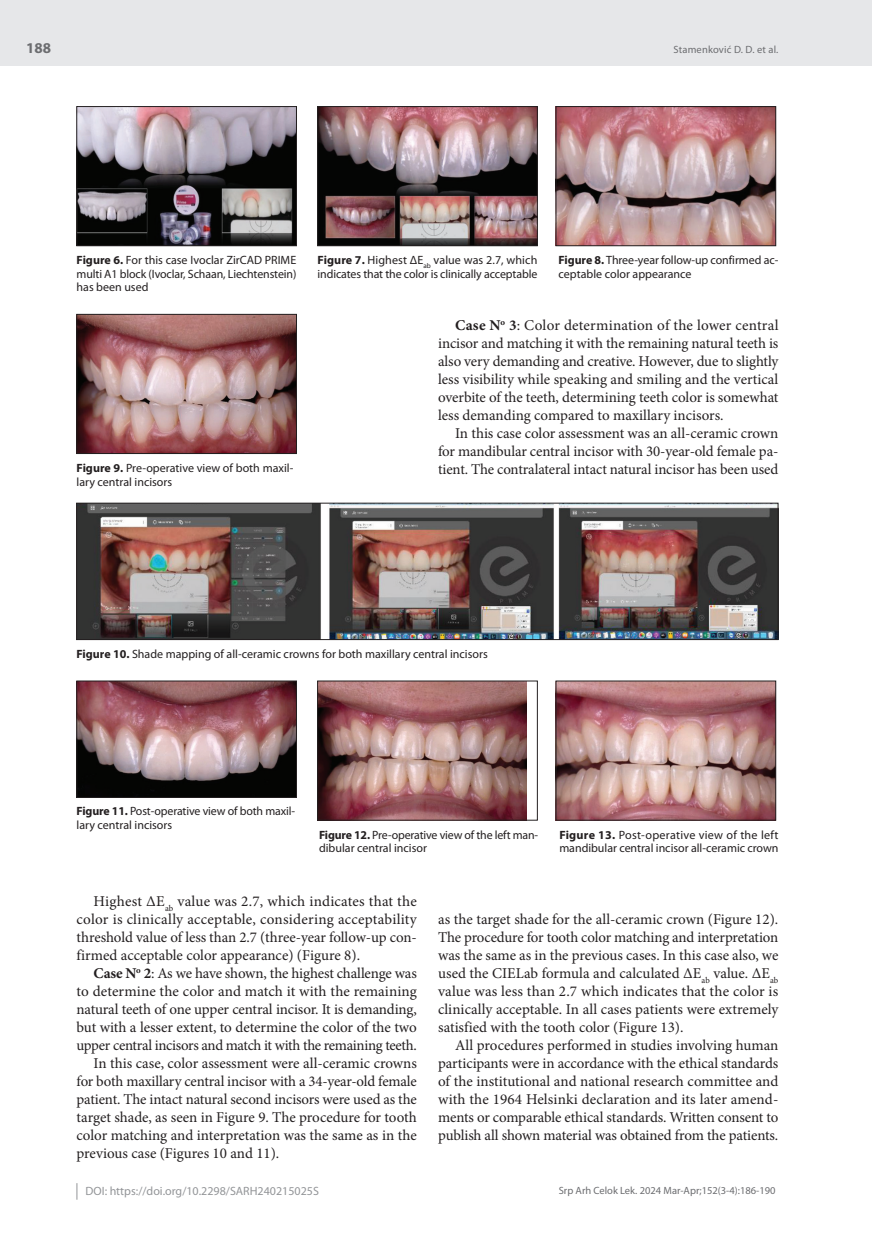
<style>
.page{position:relative;width:872px;height:1234px;background:#fff}
.page>*{position:absolute;margin:0;border:0;box-sizing:border-box;transform-origin:0 0}
.t1{font:15px/18px "Minion Pro";letter-spacing:-.005em;color:#231f20;text-align:justify}
.t2{font:15px "Minion Pro";letter-spacing:-.025em;color:#231f20}
.t3{font:700 15px "Myriad Pro";color:#6c6d70}
.t4{font:12px/13.5px "Myriad Pro";color:#231f20}
.t5{font:12px "Myriad Pro";color:#939598}
.t6{font:10.5px "Myriad Pro";color:#6c6d70}
.s1{font-weight:700}
</style>
<div class="page">
<div style="left:0;top:0;width:872px;height:66px;background:#e6e7e9"></div>
<svg style="left:77px;top:1183px;width:1px;height:16px"></svg>
<img style="left:79px;top:108px;width:216px;height:136px">
<div style="left:77px;top:106px;width:220px;height:140px;border:1px solid #231f20"></div>
<img style="left:558px;top:108px;width:216px;height:136px">
<div style="left:556px;top:106px;width:220px;height:140px;border:1px solid #231f20"></div>
<img style="left:319px;top:108px;width:216px;height:136px">
<div style="left:317px;top:106px;width:220px;height:140px;border:1px solid #231f20"></div>
<img style="left:79px;top:316px;width:216px;height:135px">
<div style="left:77px;top:314px;width:220px;height:139px;border:1px solid #231f20"></div>
<img style="left:78px;top:505px;width:698px;height:132px">
<div style="left:76px;top:503px;width:702px;height:136px;border:1px solid #231f20"></div>
<img style="left:79px;top:682px;width:216px;height:113px">
<div style="left:77px;top:680px;width:220px;height:117px;border:1px solid #231f20"></div>
<img style="left:558px;top:682px;width:216px;height:136px">
<div style="left:556px;top:680px;width:220px;height:140px;border:1px solid #231f20"></div>
<img style="left:319px;top:682px;width:207px;height:136px">
<div style="left:317px;top:680px;width:220px;height:140px;border:1px solid #231f20"></div>
<p class="t3" style="left:26px;top:38px;width:26px">188</p>
<p class="t6" style="left:673px;top:43px;width:106px">Stamenković D. D. et al.</p>
<p class="t4" style="left:77px;top:253px;width:221px;text-align:justify"><span class="s1">Figure 6.</span> For this case Ivoclar ZirCAD PRIME multi A1 block (Ivoclar, Schaan, Liechtenstein) has been used</p>
<p class="t4" style="left:317px;top:253px;width:221px"><span class="s1">Figure 7.</span> Highest ΔE<sub>ab</sub> value was 2.7, which indicates that the color is clinically acceptable</p>
<p class="t4" style="left:558px;top:253px;width:221px"><span class="s1">Figure 8.</span> Three-year follow-up confirmed ac&shy;ceptable color appearance</p>
<p class="t4" style="left:77px;top:461px;width:218px"><span class="s1">Figure 9.</span> Pre-operative view of both maxil&shy;lary central incisors</p>
<p class="t1" style="left:438px;top:316px;width:342px;text-indent:17px"><span class="s1">Case N</span><sup>o</sup> <span class="s1">3</span>: Color determination of the lower central incisor and matching it with the remaining natural teeth is also very demanding and creative. However, due to slightly less visibility while speaking and smiling and the vertical overbite of the teeth, determining teeth color is somewhat less demanding compared to maxillary incisors.</p>
<p class="t1" style="left:438px;top:424px;width:342px;text-indent:17px">In this case color assessment was an all-ceramic crown for mandibular central incisor with 30-year-old female pa&shy;tient. The contralateral intact natural incisor has been used</p>
<p class="t4" style="left:77px;top:646px;width:413px"><span class="s1">Figure 10.</span> Shade mapping of all-ceramic crowns for both maxillary central incisors</p>
<p class="t4" style="left:77px;top:804px;width:220px"><span class="s1">Figure 11.</span> Post-operative view of both maxil&shy;lary central incisors</p>
<p class="t4" style="left:319px;top:827px;width:220px"><span class="s1">Figure 12.</span> Pre-operative view of the left man&shy;dibular central incisor</p>
<p class="t4" style="left:559px;top:827px;width:221px"><span class="s1">Figure 13.</span> Post-operative view of the left mandibular central incisor all-ceramic crown</p>
<p class="t1" style="left:77px;top:892px;width:342px;text-indent:17px">Highest ΔE<sub>ab</sub> value was 2.7, which indicates that the color is clinically acceptable, considering acceptability threshold value of less than 2.7 (three-year follow-up con&shy;firmed acceptable color appearance) (Figure 8).</p>
<p class="t1" style="left:94px;top:964px;width:325px"><span class="s1">Case N</span><sup>o</sup> <span class="s1">2</span>: As we have shown, the highest challenge was</p>
<p class="t1" style="left:77px;top:982px;width:342px">to determine the color and match it with the remaining</p>
<p class="t1" style="left:77px;top:1000px;width:342px">natural teeth of one upper central incisor. It is demanding,</p>
<p class="t1" style="left:77px;top:1018px;width:342px">but with a lesser extent, to determine the color of the two</p>
<p class="t2" style="left:77px;top:1035px;width:342px">upper central incisors and match it with the remaining teeth.</p>
<p class="t1" style="left:94px;top:1054px;width:325px">In this case, color assessment were all-ceramic crowns</p>
<p class="t1" style="left:77px;top:1072px;width:342px">for both maxillary central incisor with a 34-year-old female</p>
<p class="t1" style="left:77px;top:1090px;width:342px">patient. The intact natural second incisors were used as the</p>
<p class="t1" style="left:77px;top:1108px;width:342px">target shade, as seen in Figure 9. The procedure for tooth</p>
<p class="t1" style="left:77px;top:1126px;width:342px">color matching and interpretation was the same as in the</p>
<p class="t1" style="left:77px;top:1144px;width:204px">previous case (Figures 10 and 11).</p>
<p class="t1" style="left:438px;top:910px;width:342px">as the target shade for the all-ceramic crown (Figure 12).<br>The procedure for tooth color matching and interpretation was the same as in the previous cases. In this case also, we used the CIELab formula and calculated ΔE<sub>ab</sub> value. ΔE<sub>ab </sub>value was less than 2.7 which indicates that the color is clinically acceptable. In all cases patients were extremely satisfied with the tooth color (Figure 13).</p>
<p class="t1" style="left:438px;top:1036px;width:342px;text-indent:17px">All procedures performed in studies involving human participants were in accordance with the ethical standards of the institutional and national research committee and with the 1964 Helsinki declaration and its later amend&shy;ments or comparable ethical standards. Written consent to publish all shown material was obtained from the patients.</p>
<p class="t5" style="left:86px;top:1183px;width:235px">DOI: https://doi.org/10.2298/SARH240215025S</p>
<p class="t6" style="left:559px;top:1184px;width:218px">Srp Arh Celok Lek. 2024 Mar-Apr;152(3-4):186-190</p>
</div>
